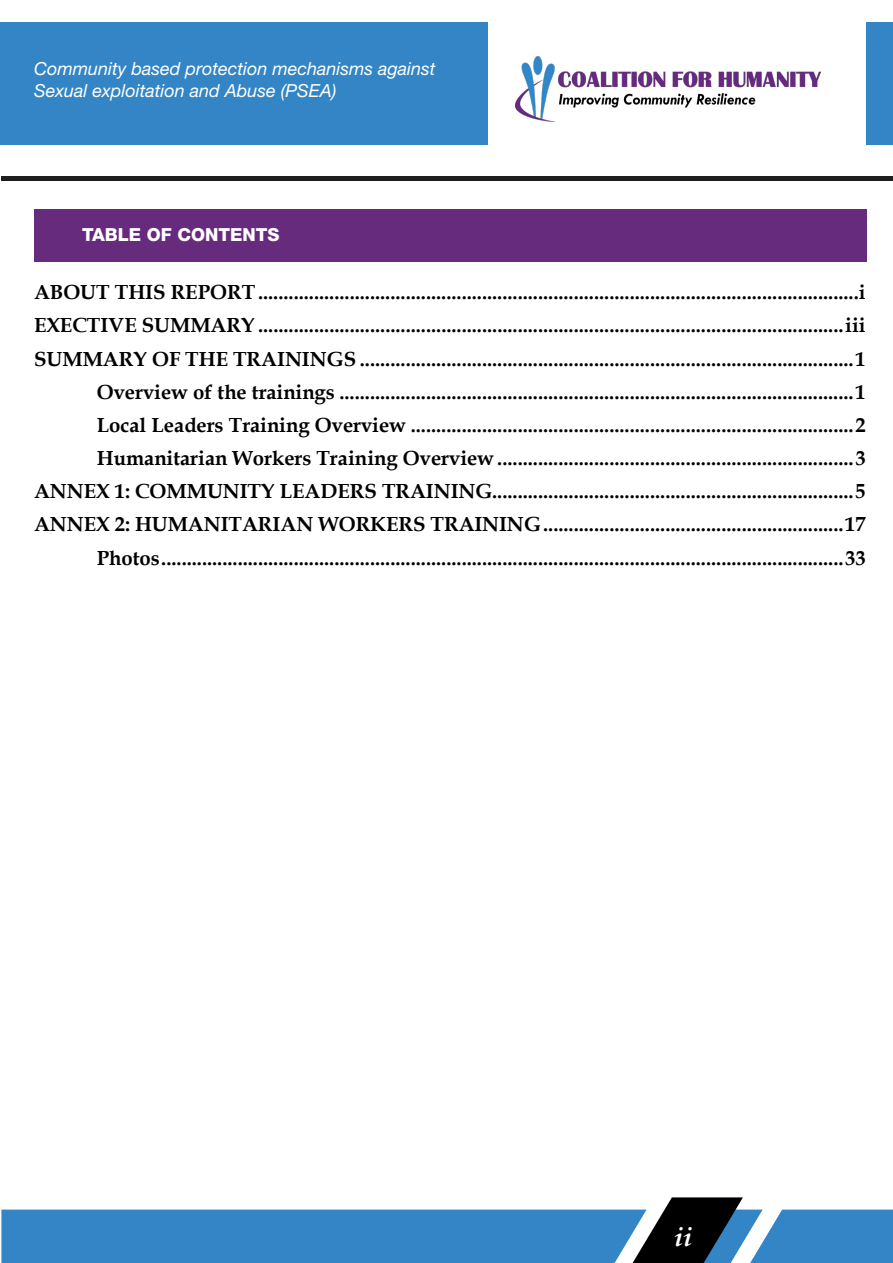
<style>
.page{position:relative;width:893px;height:1263px;background:#fff}
.page>*{position:absolute;margin:0;border:0;box-sizing:border-box;transform-origin:0 0}
.t1{font:italic 700 27px "Book Antiqua";color:#fff}
.t2{font:700 20.4px/33.2px "Book Antiqua";color:#000;text-align:right}
.t3{font:italic 18px/22.8px "Helvetica Neue LT Std";color:#fff}
.t4{font:800 18px "Helvetica Neue LT Std";color:#fff}
</style>
<div class="page">
<img style="left:515px;top:57px;width:305px;height:64px">
<hr style="left:1px;top:177px;width:892px;height:4px;background:#201d1e">
<div style="left:0;top:23px;width:487px;height:122px;background:#3385c6"></div>
<div style="left:866px;top:23px;width:27px;height:122px;background:#3385c6"></div>
<div style="left:34px;top:210px;width:832px;height:52px;background:#672b7d"></div>
<svg style="left:1px;top:1197px;width:892px;height:66px"></svg>
<p class="t3" style="left:34px;top:56px;width:403px">Community based protection mechanisms against<br>Sexual exploitation and Abuse (PSEA)</p>
<p class="t4" style="left:82px;top:223px;width:199px">TABLE OF CONTENTS</p>
<p class="t2" style="left:34px;top:276px;width:833px">ABOUT THIS REPORT......................................................................................................................i EXECTIVE SUMMARY ...................................................................................................................iii SUMMARY OF THE TRAININGS .................................................................................................1<br>Overview of the trainings .....................................................................................................1<br>Local Leaders Training Overview .......................................................................................2<br>Humanitarian Workers Training Overview ......................................................................3<br>ANNEX 1: COMMUNITY LEADERS TRAINING.......................................................................5<br>ANNEX 2: HUMANITARIAN WORKERS TRAINING...........................................................17<br>Photos......................................................................................................................................33</p>
<h1 class="t1" style="left:674px;top:1218px;width:19px">ii</h1>
</div>
